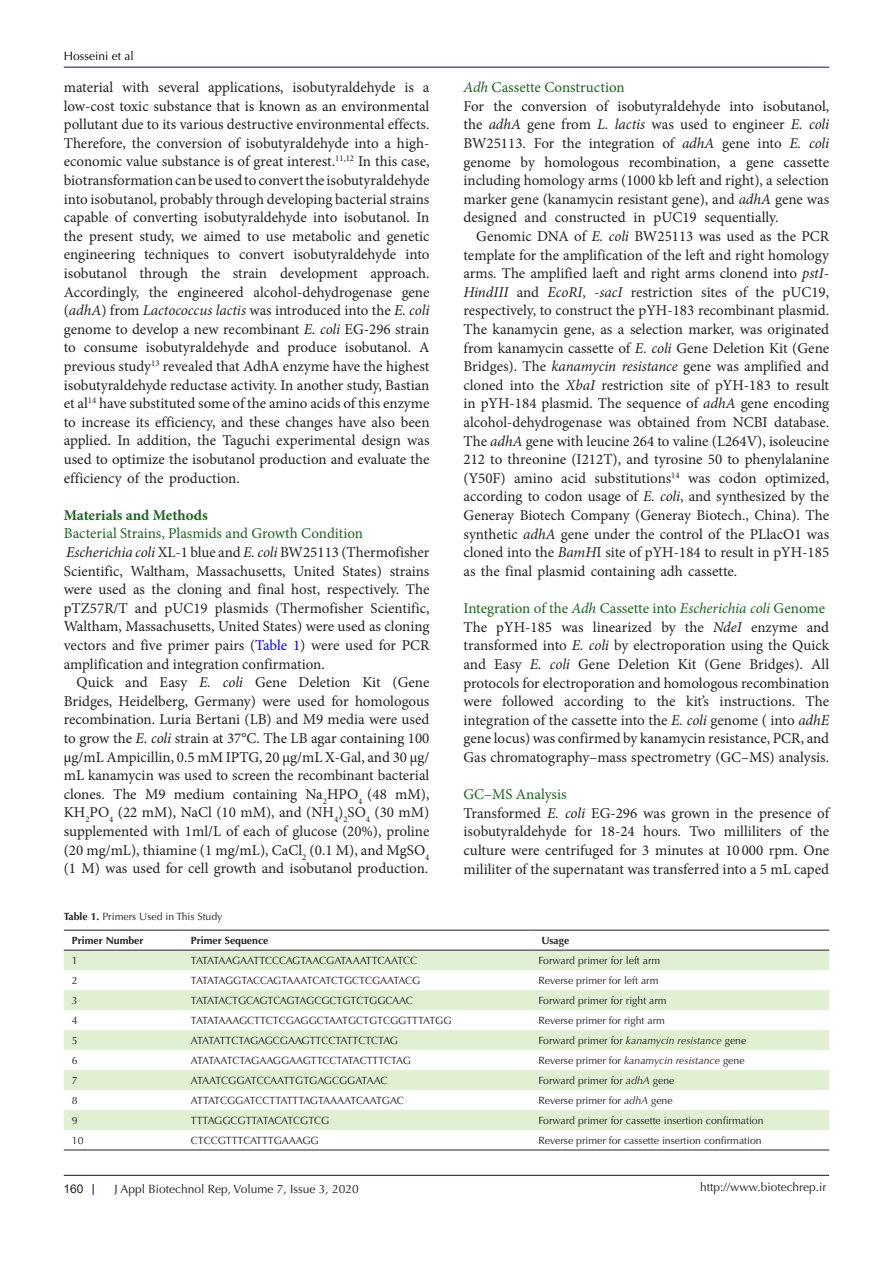
<style>
.page{position:relative;width:893px;height:1263px;background:#fff}
.page>*{position:absolute;margin:0;border:0;box-sizing:border-box;transform-origin:0 0}
.t1{font:15px/18.6px "Minion Pro";color:#231f20;text-align:justify}
.t2{font:15px "Minion Pro";color:#19641e}
.t3{font:700 15px "Minion Pro";color:#19641e}
.t4{font:12px "Optima LT Std";color:#231f20}
.t5{font:12px "Optima LT Std";color:#000001}
.t6{font:12px "Arial";color:#231f20}
.t7{font:10.5px "Optima LT Std";color:#231f20}
.t8{font:700 10.5px "Optima LT Std";color:#231f20}
.s1{font-style:italic}
.s2{color:#00f}
.s3{font-weight:700}
</style>
<div class="page">
<hr style="left:64px;top:1175px;width:765px;height:1px;background:#190066">
<hr style="left:64px;top:67px;width:765px;height:1px;background:#190066">
<svg style="left:64px;top:951px;width:765px;height:179px;fill:#e1f0d2"></svg>
<hr style="left:64px;top:930px;width:119px;height:1px;background:#231f20">
<hr style="left:183px;top:930px;width:347px;height:1px;background:#231f20">
<hr style="left:530px;top:930px;width:299px;height:1px;background:#231f20">
<hr style="left:64px;top:950px;width:119px;height:1px;background:#231f20">
<hr style="left:183px;top:950px;width:347px;height:1px;background:#231f20">
<hr style="left:530px;top:950px;width:299px;height:1px;background:#231f20">
<hr style="left:64px;top:1149px;width:119px;height:1px;background:#231f20">
<hr style="left:183px;top:1149px;width:347px;height:1px;background:#231f20">
<hr style="left:530px;top:1149px;width:299px;height:1px;background:#231f20">
<p class="t5" style="left:64px;top:49px;width:72px">Hosseini et al</p>
<p class="t1" style="left:64px;top:78px;width:367px">material with several applications, isobutyraldehyde is a low-cost toxic substance that is known as an environmental pollutant due to its various destructive environmental effects.<br>Therefore, the conversion of isobutyraldehyde into a high&shy;economic value substance is of great interest.<sup>11,12</sup> In this case, biotransformation can be used to convert the isobutyraldehyde into isobutanol, probably through developing bacterial strains capable of converting isobutyraldehyde into isobutanol. In the present study, we aimed to use metabolic and genetic engineering techniques to convert isobutyraldehyde into isobutanol through the strain development approach.<br>Accordingly, the engineered alcohol-dehydrogenase gene (<span class="s1">adhA</span>) from <span class="s1">Lactococcus lactis</span> was introduced into the <span class="s1">E. coli </span>genome to develop a new recombinant <span class="s1">E. coli</span> EG-296 strain to consume isobutyraldehyde and produce isobutanol. A previous study<sup>13</sup> revealed that AdhA enzyme have the highest isobutyraldehyde reductase activity. In another study, Bastian et al<sup>14</sup> have substituted some of the amino acids of this enzyme to increase its efficiency, and these changes have also been applied. In addition, the Taguchi experimental design was used to optimize the isobutanol production and evaluate the efficiency of the production.</p>
<p class="t3" style="left:64px;top:504px;width:145px">Materials and Methods</p>
<p class="t2" style="left:64px;top:523px;width:301px">Bacterial Strains, Plasmids and Growth Condition</p>
<p class="t1" style="left:64px;top:543px;width:367px"><span class="s1">Escherichia coli</span> XL-1 blue and <span class="s1">E. coli</span> BW25113 (Thermofisher Scientific, Waltham, Massachusetts, United States) strains were used as the cloning and final host, respectively. The pTZ57R/T and pUC19 plasmids (Thermofisher Scientific, Waltham, Massachusetts, United States) were used as cloning vectors and five primer pairs (<span class="s2">Table 1</span>) were used for PCR amplification and integration confirmation.</p>
<p class="t1" style="left:64px;top:673px;width:367px;text-indent:13px">Quick and Easy <span class="s1">E. coli</span> Gene Deletion Kit (Gene Bridges, Heidelberg, Germany) were used for homologous recombination. Luria Bertani (LB) and M9 media were used to grow the <span class="s1">E. coli</span> strain at 37°C. The LB agar containing 100 µg/mL Ampicillin, 0.5 mM IPTG, 20 µg/mL X-Gal, and 30 µg/ mL kanamycin was used to screen the recombinant bacterial clones. The M9 medium containing Na<sub>2</sub>HPO<sub>4</sub> (48 mM), KH<sub>2</sub>PO<sub>4</sub> (22 mM), NaCl (10 mM), and (NH<sub>4</sub>)<sub>2</sub>SO<sub>4</sub> (30 mM) supplemented with 1ml/L of each of glucose (20%), proline (20 mg/mL), thiamine (1 mg/mL), CaCl<sub>2</sub> (0.1 M), and MgSO<sub>4 </sub>(1 M) was used for cell growth and isobutanol production.</p>
<p class="t2" style="left:463px;top:77px;width:163px"><span class="s1">Adh</span> Cassette Construction</p>
<p class="t1" style="left:463px;top:97px;width:367px">For the conversion of isobutyraldehyde into isobutanol, the <span class="s1">adhA</span> gene from <span class="s1">L. lactis</span> was used to engineer <span class="s1">E. coli </span>BW25113. For the integration of <span class="s1">adhA</span> gene into <span class="s1">E. coli </span>genome by homologous recombination, a gene cassette including homology arms (1000 kb left and right), a selection marker gene (kanamycin resistant gene), and <span class="s1">adhA</span> gene was designed and constructed in pUC19 sequentially.</p>
<p class="t1" style="left:463px;top:227px;width:367px;text-indent:13px">Genomic DNA of <span class="s1">E. coli</span> BW25113 was used as the PCR template for the amplification of the left and right homology arms. The amplified laeft and right arms clonend into <span class="s1">pstI</span>-<span class="s1">HindIII</span> and <span class="s1">EcoRI</span>, -<span class="s1">sacI</span> restriction sites of the pUC19, respectively, to construct the pYH-183 recombinant plasmid.<br>The kanamycin gene, as a selection marker, was originated from kanamycin cassette of <span class="s1">E. coli</span> Gene Deletion Kit (Gene Bridges). The <span class="s1">kanamycin resistance</span> gene was amplified and cloned into the <span class="s1">XbaI</span> restriction site of pYH-183 to result in pYH-184 plasmid. The sequence of <span class="s1">adhA</span> gene encoding alcohol-dehydrogenase was obtained from NCBI database.<br>The <span class="s1">adhA</span> gene with leucine 264 to valine (L264V), isoleucine 212 to threonine (I212T), and tyrosine 50 to phenylalanine (Y50F) amino acid substitutions<sup>14</sup> was codon optimized, according to codon usage of <span class="s1">E. coli</span>, and synthesized by the Generay Biotech Company (Generay Biotech., China). The synthetic <span class="s1">adhA</span> gene under the control of the PLlacO1 was cloned into the <span class="s1">BamH</span>I site of pYH-184 to result in pYH-185 as the final plasmid containing adh cassette.</p>
<p class="t2" style="left:463px;top:598px;width:363px">Integration of the <span class="s1">Adh</span> Cassette into <span class="s1">Escherichia coli</span> Genome</p>
<p class="t1" style="left:463px;top:618px;width:367px">The pYH-185 was linearized by the <span class="s1">NdeI</span> enzyme and transformed into <span class="s1">E. coli</span> by electroporation using the Quick and Easy <span class="s1">E. coli</span> Gene Deletion Kit (Gene Bridges). All protocols for electroporation and homologous recombination were followed according to the kit’s instructions. The integration of the cassette into the <span class="s1">E. coli</span> genome ( into <span class="s1">adhE </span>gene locus) was confirmed by kanamycin resistance, PCR, and Gas chromatography–mass spectrometry (GC–MS) analysis.</p>
<p class="t2" style="left:463px;top:784px;width:105px">GC–MS Analysis</p>
<p class="t1" style="left:463px;top:804px;width:367px">Transformed <span class="s1">E. coli</span> EG-296 was grown in the presence of isobutyraldehyde for 18-24 hours. Two milliliters of the culture were centrifuged for 3 minutes at 10 000 rpm. One mililiter of the supernatant was transferred into a 5 mL caped</p>
<p class="t7" style="left:64px;top:910px;width:160px"><span class="s3">Table 1.</span> Primers Used in This Study</p>
<p class="t8" style="left:72px;top:934px;width:73px">Primer Number</p>
<p class="t8" style="left:191px;top:934px;width:79px">Primer Sequence</p>
<p class="t8" style="left:541px;top:934px;width:30px">Usage</p>
<p class="t7" style="left:72px;top:954px;width:7px">1</p>
<p class="t7" style="left:191px;top:954px;width:228px">TATATAAGAATTCCCAGTAACGATAAATTCAATCC</p>
<p class="t7" style="left:538px;top:954px;width:123px">Forward primer for left arm</p>
<p class="t7" style="left:72px;top:974px;width:7px">2</p>
<p class="t7" style="left:191px;top:974px;width:231px">TATATAGGTACCAGTAAATCATCTGCTCGAATACG</p>
<p class="t7" style="left:538px;top:974px;width:122px">Reverse primer for left arm</p>
<p class="t7" style="left:72px;top:994px;width:7px">3</p>
<p class="t7" style="left:191px;top:994px;width:223px">TATATACTGCAGTCAGTAGCGCTGTCTGGCAAC</p>
<p class="t7" style="left:538px;top:994px;width:130px">Forward primer for right arm</p>
<p class="t7" style="left:72px;top:1014px;width:7px">4</p>
<p class="t7" style="left:191px;top:1014px;width:262px">TATATAAAGCTTCTCGAGGCTAATGCTGTCGGTTTATGG</p>
<p class="t7" style="left:538px;top:1014px;width:128px">Reverse primer for right arm</p>
<p class="t7" style="left:72px;top:1034px;width:7px">5</p>
<p class="t7" style="left:191px;top:1034px;width:209px">ATATATTCTAGAGCGAAGTTCCTATTCTCTAG</p>
<p class="t7" style="left:538px;top:1034px;width:209px">Forward primer for <span class="s1">kanamycin resistance</span> gene</p>
<p class="t7" style="left:72px;top:1054px;width:7px">6</p>
<p class="t7" style="left:191px;top:1054px;width:221px">ATATAATCTAGAAGGAAGTTCCTATACTTTCTAG</p>
<p class="t7" style="left:538px;top:1054px;width:208px">Reverse primer for <span class="s1">kanamycin resistance</span> gene</p>
<p class="t7" style="left:72px;top:1074px;width:7px">7</p>
<p class="t7" style="left:191px;top:1074px;width:198px">ATAATCGGATCCAATTGTGAGCGGATAAC</p>
<p class="t7" style="left:538px;top:1074px;width:138px">Forward primer for <span class="s1">adhA</span> gene</p>
<p class="t7" style="left:72px;top:1094px;width:7px">8</p>
<p class="t7" style="left:191px;top:1094px;width:214px">ATTATCGGATCCTTATTTAGTAAAATCAATGAC</p>
<p class="t7" style="left:538px;top:1094px;width:136px">Reverse primer for <span class="s1">adhA</span> gene</p>
<p class="t7" style="left:72px;top:1114px;width:7px">9</p>
<p class="t7" style="left:191px;top:1114px;width:140px">TTTAGGCGTTATACATCGTCG</p>
<p class="t7" style="left:538px;top:1114px;width:227px">Forward primer for cassette insertion confirmation</p>
<p class="t7" style="left:72px;top:1134px;width:13px">10</p>
<p class="t7" style="left:191px;top:1134px;width:129px">CTCCGTTTCATTTGAAAGG</p>
<p class="t7" style="left:538px;top:1134px;width:225px">Reverse primer for cassette insertion confirmation</p>
<p class="t6" style="left:64px;top:1180px;width:22px">160</p>
<p class="t4" style="left:114px;top:1182px;width:246px">J Appl Biotechnol Rep, Volume 7, Issue 3, 2020</p>
<p class="t4" style="left:700px;top:1180px;width:128px">http://www.biotechrep.ir</p>
</div>
